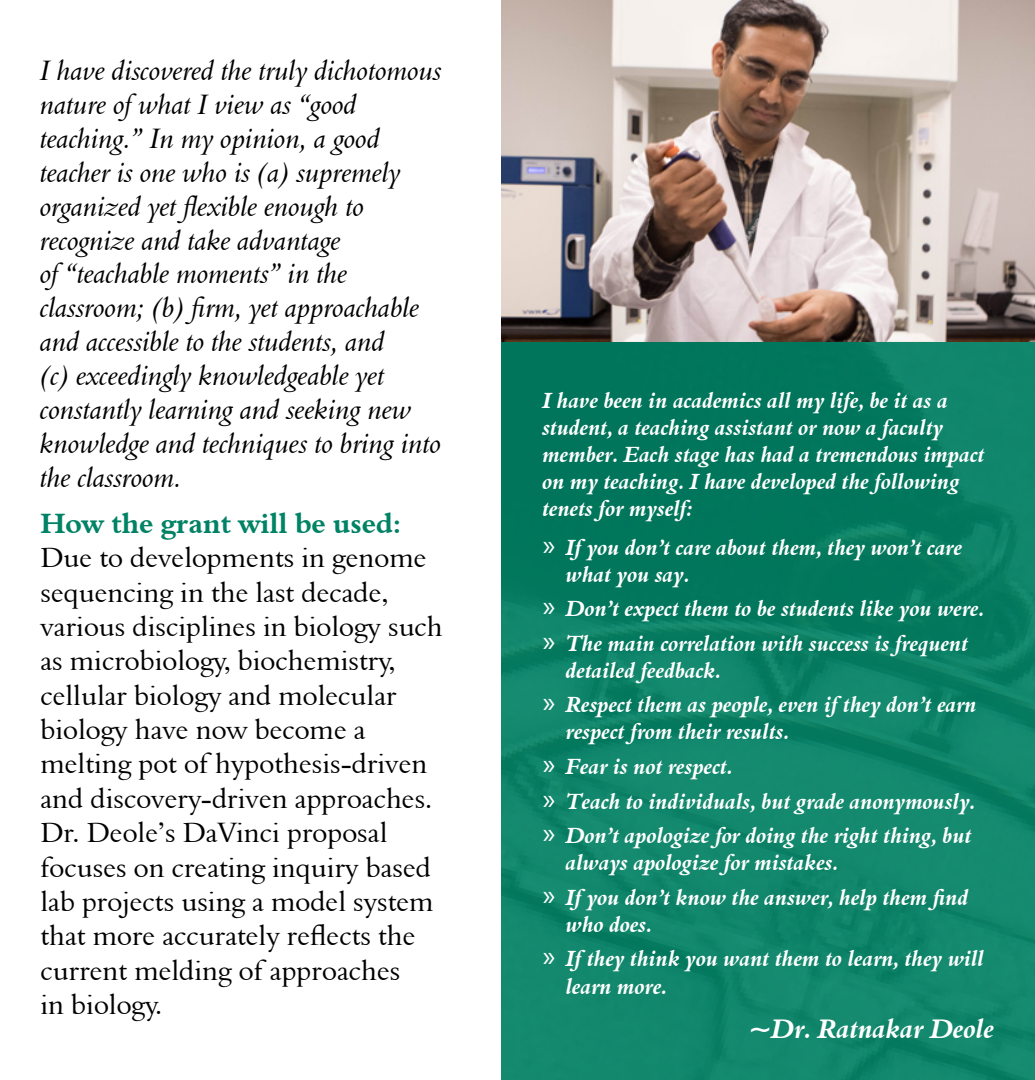
<style>
.page{position:relative;width:1035px;height:1080px;background:#fff}
.page>*{position:absolute;margin:0;border:0;box-sizing:border-box;transform-origin:0 0}
.t1{font:28.75px/34.5px "Aldine 401 BT Roman A";color:#000}
.t2{font:28.75px/34px "Aldine 401 BT Italic A";color:#000}
.t3{font:28.5px "Aldine 401 BT Bold A";color:#008265}
.t4{font:27.5px "Aldine 401 BT Bold Italic A";color:#fff}
.t5{font:22.5px/27px "Aldine 401 BT Bold Italic A";color:#fff}
.s1{font-family:"Myriad Pro";font-size:30px}
</style>
<div class="page">
<img style="left:502px;top:342px;width:533px;height:738px">
<img style="left:502px;top:0;width:533px;height:342px">
<p class="t2" style="left:41px;top:53px;width:403px">I have discovered the truly dichotomous nature of what I view as “good teaching.” In my opinion, a good teacher is one who is (a) supremely organized yet flexible enough to recognize and take advantage<br>of “teachable moments” in the classroom; (b) firm, yet approachable and accessible to the students, and<br>(c) exceedingly knowledgeable yet constantly learning and seeking new knowledge and techniques to bring into the classroom.</p>
<h3 class="t3" style="left:41px;top:506px;width:362px">How the grant will be used:</h3>
<p class="t1" style="left:41px;top:540px;width:404px">Due to developments in genome sequencing in the last decade, various disciplines in biology such as microbiology, biochemistry, cellular biology and molecular biology have now become a melting pot of hypothesis-driven and discovery-driven approaches.<br>Dr. Deole’s DaVinci proposal focuses on creating inquiry based lab projects using a model system that more accurately reflects the current melding of approaches<br>in biology.</p>
<p class="t5" style="left:543px;top:387px;width:444px">I have been in academics all my life, be it as a student, a teaching assistant or now a faculty member. Each stage has had a tremendous impact on my teaching. I have developed the following tenets for myself:</p>
<p class="t5" style="left:566px;top:534px;width:398px;text-indent:-24px"><span class="s1">»</span> If you don’t care about them, they won’t care what you say.</p>
<p class="t5" style="left:543px;top:595px;width:443px"><span class="s1">»</span> Don’t expect them to be students like you were.</p>
<p class="t5" style="left:566px;top:630px;width:404px;text-indent:-24px"><span class="s1">»</span> The main correlation with success is frequent detailed feedback.</p>
<p class="t5" style="left:566px;top:691px;width:412px;text-indent:-24px"><span class="s1">»</span> Respect them as people, even if they don’t earn respect from their results.</p>
<p class="t5" style="left:543px;top:753px;width:192px"><span class="s1">»</span> Fear is not respect.</p>
<p class="t5" style="left:543px;top:787px;width:435px"><span class="s1">»</span> Teach to individuals, but grade anonymously.</p>
<p class="t5" style="left:566px;top:822px;width:407px;text-indent:-24px"><span class="s1">»</span> Don’t apologize for doing the right thing, but always apologize for mistakes.</p>
<p class="t5" style="left:566px;top:883px;width:404px;text-indent:-24px"><span class="s1">»</span> If you don’t know the answer, help them find who does.</p>
<p class="t5" style="left:566px;top:945px;width:420px;text-indent:-24px"><span class="s1">»</span> If they think you want them to learn, they will learn more.</p>
<p class="t4" style="left:749px;top:1011px;width:247px">~Dr. Ratnakar Deole</p>
</div>
